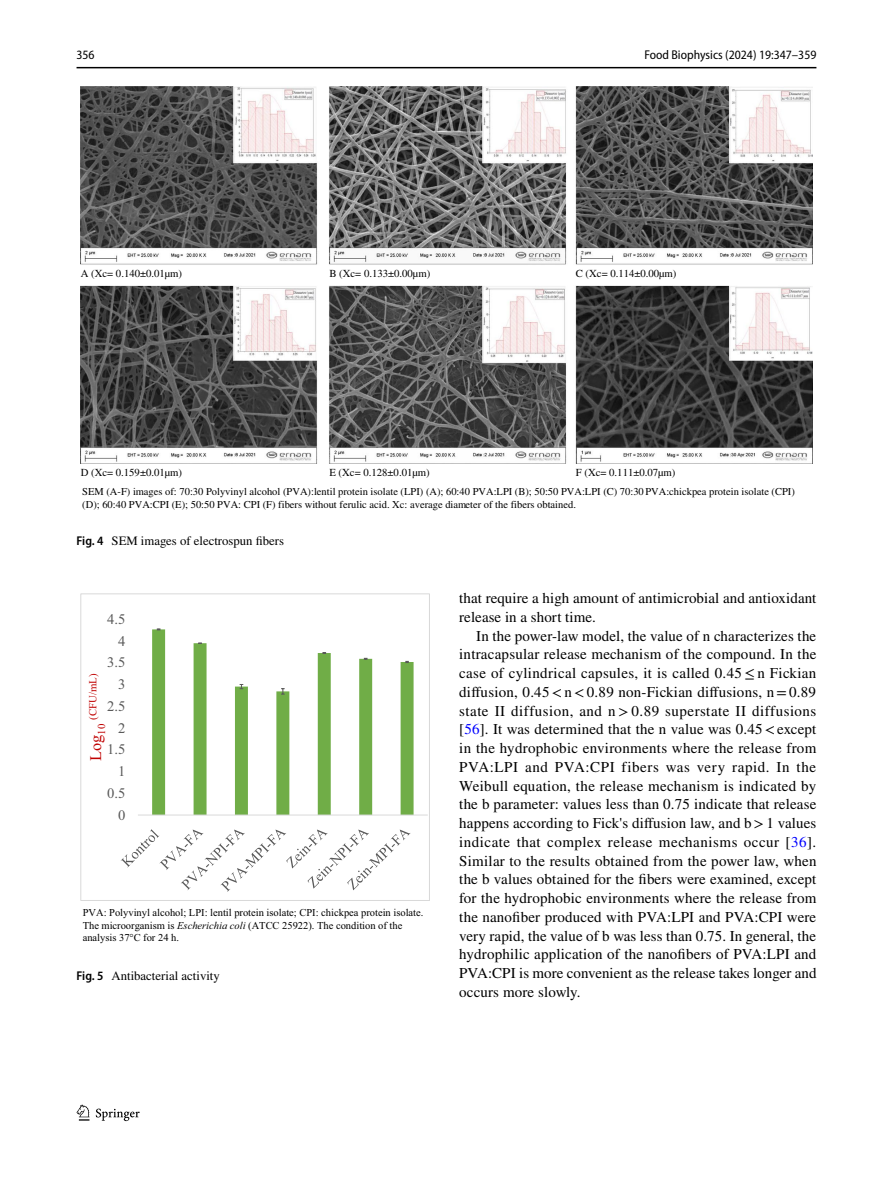
<style>
.page{position:relative;width:893px;height:1187px;background:#fff}
.page>*{position:absolute;margin:0;border:0;box-sizing:border-box;transform-origin:0 0}
.t1{font:16.2px "Times New Roman";color:#c00000}
.t2{font:15px/18.8px "STIX";letter-spacing:.005em;color:#000}
.t3{font:14.55px "Times New Roman";color:#595959}
.t4{font:12.75px "STIX";color:#000}
.t5{font:semi-condensed 12.75px "Myriad Pro";color:#000}
.t6{font:10.8px "Times New Roman";color:#c00000}
.t7{font:10.65px "Times Roman 5";color:#000}
.t8{font:10.5px/12.6px "Times Roman 5";color:#000}
.t9{font:10.5px/12.6px "Times New Roman";color:#000}
.s1{font-family:"Myriad Pro";font-weight:600;font-stretch:semi-condensed}
.s2{font-style:italic}
.s3{color:#00f}
</style>
<div class="page">
<hr style="left:77px;top:67px;width:739px;height:1px;background:#000">
<svg style="left:77px;top:1104px;width:12px;height:16px"></svg>
<svg style="left:96px;top:1108px;width:44px;height:12px"></svg>
<img style="left:81px;top:87px;width:731px;height:376px">
<svg style="left:152px;top:629px;width:262px;height:185px"></svg>
<svg style="left:240px;top:684px;width:3px;height:5px"></svg>
<svg style="left:281px;top:688px;width:4px;height:6px"></svg>
<hr style="left:138px;top:814px;width:290px;height:1px;background:#d9d9d9">
<svg style="left:121px;top:829px;width:289px;height:62px"></svg>
<div style="left:80px;top:593px;width:350px;height:307px;border:1px solid #d9d9d9"></div>
<p class="t5" style="left:77px;top:48px;width:20px">356</p>
<p class="t5" style="left:644px;top:48px;width:173px">Food Biophysics (2024) 19:347–359</p>
<p class="t7" style="left:81px;top:267px;width:103px">A (Xc= 0.140±0.01µm)</p>
<p class="t7" style="left:329px;top:267px;width:102px">B (Xc= 0.133±0.00µm)</p>
<p class="t7" style="left:576px;top:267px;width:102px">C (Xc= 0.114±0.00µm)</p>
<p class="t7" style="left:81px;top:466px;width:103px">D (Xc= 0.159±0.01µm)</p>
<p class="t7" style="left:329px;top:466px;width:102px">E (Xc= 0.128±0.01µm)</p>
<p class="t7" style="left:576px;top:466px;width:101px">F (Xc= 0.111±0.07µm)</p>
<p class="t8" style="left:82px;top:485px;width:714px">SEM (A-F) images of: 70:30 Polyvinyl alcohol (PVA):lentil protein isolate (LPI) (A); 60:40 PVA:LPI (B); 50:50 PVA:LPI (C) 70:30 PVA:chickpea protein isolate (CPI) (D); 60:40 PVA:CPI (E); 50:50 PVA: CPI (F) fibers without ferulic acid. Xc: average diameter of the fibers obtained.</p>
<p class="t4" style="left:77px;top:532px;width:209px"><span class="s1">Fig. 4</span> SEM images of electrospun fibers</p>
<p class="t3" style="left:107px;top:613px;width:20px">4.5</p>
<p class="t3" style="left:118px;top:635px;width:9px">4</p>
<p class="t6" style="left:89px;top:719px;width:48px;rotate:-90deg">(CFU/mL)</p>
<p class="t3" style="left:107px;top:657px;width:20px">3.5</p>
<p class="t3" style="left:118px;top:679px;width:9px">3</p>
<p class="t3" style="left:107px;top:700px;width:20px">2.5</p>
<p class="t3" style="left:118px;top:722px;width:9px">2</p>
<p class="t1" style="left:90px;top:760px;width:38px;rotate:-90deg">Log<sub>10</sub></p>
<p class="t3" style="left:107px;top:744px;width:20px">1.5</p>
<p class="t3" style="left:118px;top:766px;width:9px">1</p>
<p class="t3" style="left:107px;top:787px;width:20px">0.5</p>
<p class="t3" style="left:118px;top:809px;width:9px">0</p>
<p class="t9" style="left:83px;top:907px;width:342px">PVA: Polyvinyl alcohol; LPI: lentil protein isolate; CPI: chickpea protein isolate.<br>The microorganism is <span class="s2">Escherichia coli</span> (ATCC 25922). The condition of the analysis 37°C for 24 h.</p>
<p class="t4" style="left:77px;top:966px;width:145px"><span class="s1">Fig. 5</span> Antibacterial activity</p>
<p class="t2" style="left:459px;top:589px;width:359px">that require a high amount of antimicrobial and antioxidant release in a short time.</p>
<p class="t2" style="left:459px;top:627px;width:359px;text-align:justify;text-indent:17px">In the power-law model, the value of n characterizes the intracapsular release mechanism of the compound. In the case of cylindrical capsules, it is called 0.45 ≤n Fickian diffusion, 0.45&lt;n&lt;0.89 non-Fickian diffusions, n=0.89 state II diffusion, and n &gt; 0.89 superstate II diffusions [<span class="s3">56</span>]. It was determined that the n value was 0.45&lt;except in the hydrophobic environments where the release from PVA:LPI and PVA:CPI fibers was very rapid. In the Weibull equation, the release mechanism is indicated by the b parameter: values less than 0.75 indicate that release happens according to Fick's diffusion law, and b&gt;1 values indicate that complex release mechanisms occur [<span class="s3">36</span>].<br>Similar to the results obtained from the power law, when the b values obtained for the fibers were examined, except for the hydrophobic environments where the release from the nanofiber produced with PVA:LPI and PVA:CPI were very rapid, the value of b was less than 0.75. In general, the hydrophilic application of the nanofibers of PVA:LPI and PVA:CPI is more convenient as the release takes longer and occurs more slowly.</p>
</div>
